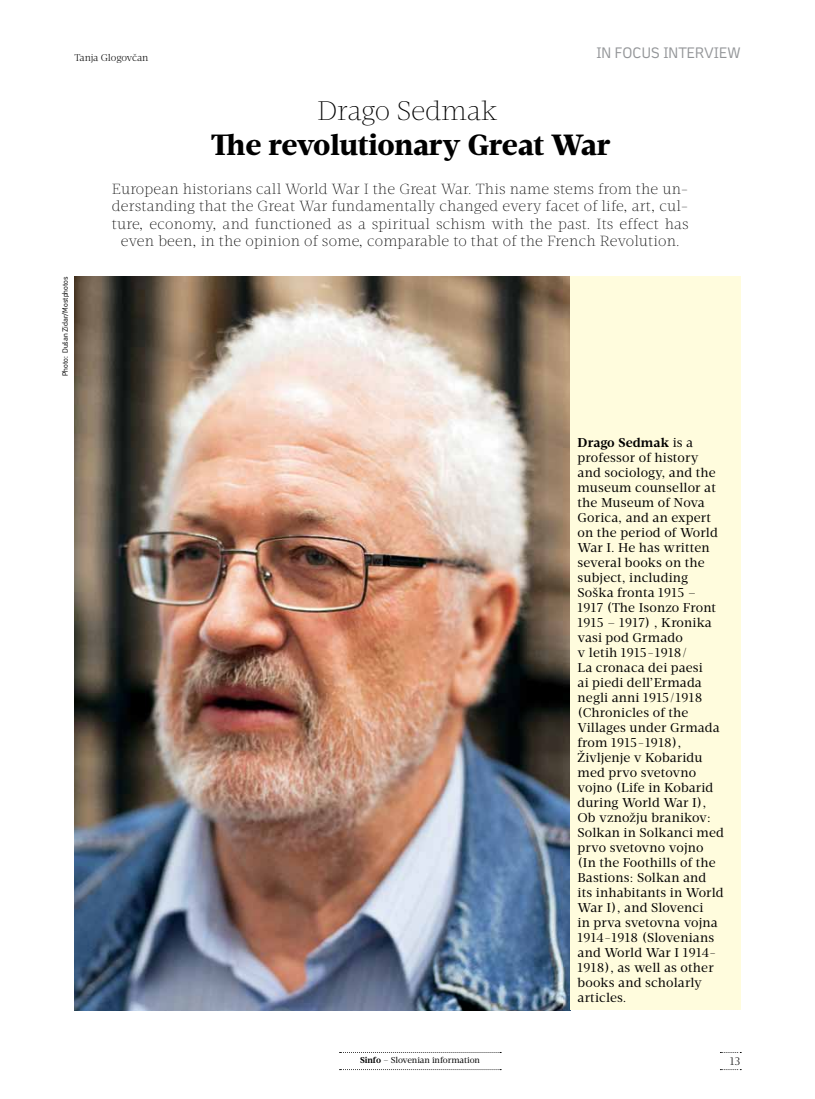
<style>
.page{position:relative;width:815px;height:1099px;background:#fff}
.page>*{position:absolute;margin:0;border:0;box-sizing:border-box;transform-origin:0 0}
.t1{font:900 30px "Velino Text";letter-spacing:-.01em;color:#000}
.t2{font:100 27.5px "Velino Text";letter-spacing:-.01em;color:#000}
.t3{font:100 15px/17.5px "Velino Text";letter-spacing:.015em;color:#000;text-align:center}
.t4{font:15px "Copy";letter-spacing:.06em;color:#939598}
.t5{font:13.12px/15px "Velino Text";letter-spacing:.01em;color:#000}
.t6{font:300 11.25px "Velino Text";color:#000}
.t7{font:300 10px "Velino Text";letter-spacing:-.015em;color:#000}
.t8{font:8.75px "Velino Text";letter-spacing:-.005em;color:#000}
.t9{font:7.5px "Copy";color:#000}
.s1{font-weight:700}
</style>
<div class="page">
<svg style="left:340px;top:1052px;width:161px;height:1px"></svg>
<svg style="left:720px;top:1052px;width:21px;height:1px"></svg>
<svg style="left:720px;top:1069px;width:21px;height:1px"></svg>
<svg style="left:340px;top:1069px;width:161px;height:1px"></svg>
<img style="left:74px;top:276px;width:496px;height:734px">
<div style="left:570px;top:276px;width:171px;height:734px;background:#fffcdd"></div>
<p class="t7" style="left:74px;top:51px;width:76px">Tanja Glogovčan</p>
<p class="t4" style="left:596px;top:44px;width:143px">IN FOCUS INTERVIEW</p>
<p class="t9" style="left:61px;top:376px;width:101px;rotate:-90deg">PHOTO: DUŠAN ZIDAR/MOSTPHOTOS</p>
<h2 class="t2" style="left:317px;top:94px;width:182px">Drago Sedmak</h2>
<h1 class="t1" style="left:211px;top:126px;width:401px">The revolutionary Great War</h1>
<p class="t3" style="left:112px;top:180px;width:578px">European historians call World War I the Great War. This name stems from the un&shy;derstanding that the Great War fundamentally changed every facet of life, art, cul&shy;ture, economy, and functioned as a spiritual schism with the past. Its effect has even been, in the opinion of some, comparable to that of the French Revolution.</p>
<p class="t5" style="left:578px;top:435px;width:148px"><span class="s1">Drago Sedmak</span> is a professor of history and sociology, and the museum counsellor at the Museum of Nova<br>Gorica, and an expert on the period of World<br>War I. He has written several books on the subject, including<br>Soška fronta 1915 –<br>1917 (The Isonzo Front<br>1915 – 1917) , Kronika vasi pod Grmado<br>v letih 1915-1918/<br>La cronaca dei paesi<br>ai piedi dell’Ermada negli anni 1915/1918 (Chronicles of the<br>Villages under Grmada from 1915-1918),<br>Življenje v Kobaridu med prvo svetovno vojno (Life in Kobarid during World War I),<br>Ob vznožju branikov:<br>Solkan in Solkanci med prvo svetovno vojno (In the Foothills of the<br>Bastions: Solkan and its inhabitants in World<br>War I), and Slovenci<br>in prva svetovna vojna<br>1914-1918 (Slovenians and World War I 1914-<br>1918), as well as other books and scholarly articles.</p>
<p class="t8" style="left:360px;top:1055px;width:121px"><span class="s1">Sinfo</span> – Slovenian information</p>
<p class="t6" style="left:730px;top:1054px;width:12px">13</p>
</div>
